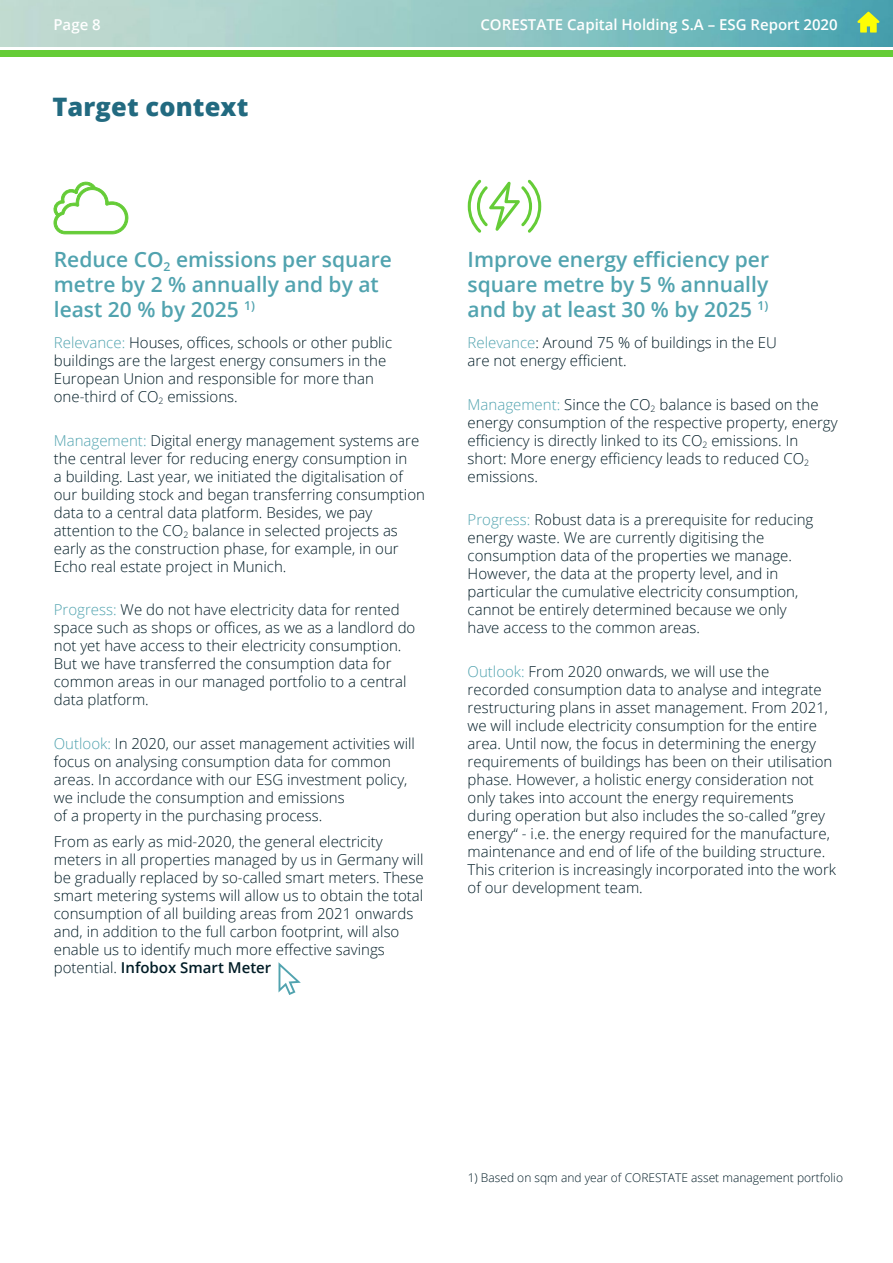
<style>
.page{position:relative;width:893px;height:1263px;background:#fff}
.page>*{position:absolute;margin:0;border:0;box-sizing:border-box;transform-origin:0 0}
.t1{font:800 25.5px "Open Sans";letter-spacing:.005em;color:#226a80}
.t2{font:600 21px/25.2px "Open Sans";color:#51a3af}
.t3{font:300 15px/18px "Open Sans";color:#001c26}
.t4{font:600 15px "Open Sans";color:#fff}
.t5{font:300 12px "Open Sans";color:#001c26}
.s1{color:#51a3af}
.s2{font-weight:600}
</style>
<div class="page">
<img style="left:0;top:0;width:893px;height:46px">
<svg style="left:857px;top:12px;width:22px;height:21px"></svg>
<svg style="left:53px;top:181px;width:76px;height:54px"></svg>
<svg style="left:468px;top:180px;width:73px;height:53px"></svg>
<svg style="left:279px;top:962px;width:22px;height:33px"></svg>
<div style="left:0;top:50px;width:893px;height:7px;background:#65cc37"></div>
<p class="t4" style="left:53px;top:14px;width:49px">Page 8</p>
<p class="t4" style="left:480px;top:14px;width:359px">CORESTATE Capital Holding S.A – ESG Report 2020</p>
<h1 class="t1" style="left:52px;top:87px;width:197px">Target context</h1>
<h2 class="t2" style="left:54px;top:246px;width:340px">Reduce CO<sub>2</sub> emissions per square metre by 2 % annually and by at least 20 % by 2025 <sup>1)</sup></h2>
<p class="t3" style="left:54px;top:333px;width:340px"><span class="s1">Relevance:</span> Houses, offices, schools or other public buildings are the largest energy consumers in the European Union and responsible for more than one-third of CO<sub>2</sub> emissions.</p>
<p class="t3" style="left:54px;top:431px;width:373px"><span class="s1">Management:</span> Digital energy management systems are the central lever for reducing energy consumption in<br>a building. Last year, we initiated the digitalisation of our building stock and began transferring consumption data to a central data platform. Besides, we pay attention to the CO<sub>2</sub> balance in selected projects as early as the construction phase, for example, in our Echo real estate project in Munich.</p>
<p class="t3" style="left:54px;top:600px;width:363px"><span class="s1">Progress:</span> We do not have electricity data for rented space such as shops or offices, as we as a landlord do not yet have access to their electricity consumption.<br>But we have transferred the consumption data for common areas in our managed portfolio to a central data platform.</p>
<p class="t3" style="left:54px;top:734px;width:363px"><span class="s1">Outlook:</span> In 2020, our asset management activities will focus on analysing consumption data for common areas. In accordance with our ESG investment policy, we include the consumption and emissions<br>of a property in the purchasing process.</p>
<p class="t3" style="left:54px;top:832px;width:371px">From as early as mid-2020, the general electricity meters in all properties managed by us in Germany will be gradually replaced by so-called smart meters. These smart metering systems will allow us to obtain the total consumption of all building areas from 2021 onwards and, in addition to the full carbon footprint, will also enable us to identify much more effective savings potential. <span class="s2">Infobox Smart Meter</span></p>
<h2 class="t2" style="left:468px;top:246px;width:303px;text-align:justify">Improve energy efficiency per square metre by 5 % annually and by at least 30 % by 2025 <sup>1)</sup></h2>
<p class="t3" style="left:468px;top:333px;width:311px"><span class="s1">Relevance</span>: Around 75 % of buildings in the EU are not energy efficient.</p>
<p class="t3" style="left:468px;top:395px;width:371px"><span class="s1">Management:</span> Since the CO<sub>2</sub> balance is based on the energy consumption of the respective property, energy efficiency is directly linked to its CO<sub>2</sub> emissions. In short: More energy efficiency leads to reduced CO<sub>2 </sub>emissions.</p>
<p class="t3" style="left:468px;top:510px;width:347px"><span class="s1">Progress:</span> Robust data is a prerequisite for reducing energy waste. We are currently digitising the consumption data of the properties we manage.<br>However, the data at the property level, and in particular the cumulative electricity consumption, cannot be entirely determined because we only have access to the common areas.</p>
<p class="t3" style="left:468px;top:662px;width:370px"><span class="s1">Outlook:</span> From 2020 onwards, we will use the<br>recorded consumption data to analyse and integrate restructuring plans in asset management. From 2021, we will include electricity consumption for the entire area. Until now, the focus in determining the energy requirements of buildings has been on their utilisation phase. However, a holistic energy consideration not only takes into account the energy requirements during operation but also includes the so-called ”grey energy“ - i.e. the energy required for the manufacture, maintenance and end of life of the building structure.<br>This criterion is increasingly incorporated into the work of our development team.</p>
<p class="t5" style="left:468px;top:1169px;width:377px">1) Based on sqm and year of CORESTATE asset management portfolio</p>
</div>
